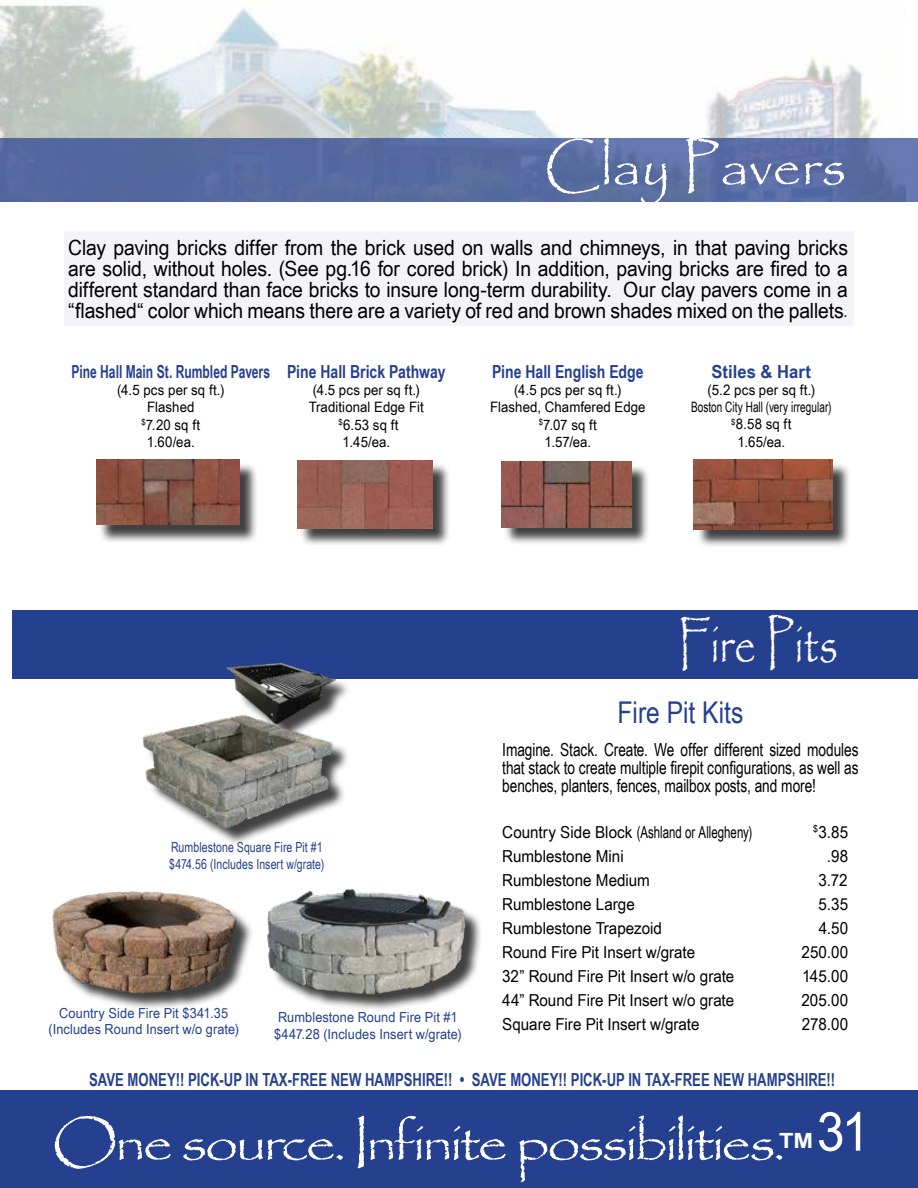
<style>
.page{position:relative;width:918px;height:1188px;background:#fff}
.page>*{position:absolute;margin:0;border:0;box-sizing:border-box;transform-origin:0 0}
.t1{font:57px "Papyrus";color:#fff}
.t2{font:57px "Papyrus";color:#fff;scale:.76 1}
.t3{font:54px "Papyrus";letter-spacing:-.055em;color:#fff;scale:1.13 1}
.t4{font:54px "Arial Narrow";color:#fff;scale:1.13 1}
.t5{font:30px "Arial Narrow";color:#25408f}
.t6{font:21px/21px "Arial Narrow";letter-spacing:-.005em;color:#000;text-align:justify;scale:1.13 1}
.t7{font:700 21px "Arial";color:#fff;scale:1.13 1}
.t8{font:18px/18px "Arial Narrow";letter-spacing:-.005em;color:#000;text-align:justify;scale:.93 1}
.t9{font:700 18px "Arial Narrow";color:#25408f;scale:.89 1}
.t10{font:700 18px "Arial Narrow";color:#25408f;scale:.95 1}
.t11{font:700 18px "Arial Narrow";color:#25408f;scale:.82 1}
.t12{font:700 18px "Arial Narrow";color:#25408f;scale:1.13 1}
.t13{font:16.5px "Arial Narrow";color:#000;scale:1.13 1}
.t14{font:14.4px/17.2px "Arial Narrow";letter-spacing:.005em;color:#000;text-align:center;scale:1.13 1}
.t15{font:13.8px/16.6px "Arial Narrow";letter-spacing:.005em;color:#25408f;scale:1.13 1}
.t16{font:13.8px/16.6px "Arial Narrow";letter-spacing:.005em;color:#25408f;scale:.93 1}
.s1{color:#25408f}
</style>
<div class="page">
<div style="left:0;top:1090px;width:918px;height:98px;background:#25408f"></div>
<img style="left:0;top:5px;width:905px;height:134px">
<div style="left:0;top:139px;width:918px;height:63px;background:linear-gradient(to right,#52679c,#5d70a7)"></div>
<div style="left:271px;top:892px;width:212px;height:119px;background:#000;opacity:.75"></div>
<img style="left:267px;top:889px;width:199px;height:105px">
<div style="left:56px;top:894px;width:198px;height:116px;background:#000;opacity:.75"></div>
<img style="left:52px;top:891px;width:192px;height:111px">
<div style="left:299px;top:463px;width:152px;height:84px;background:#000;opacity:.75"></div>
<img style="left:297px;top:460px;width:135px;height:68px">
<div style="left:503px;top:464px;width:147px;height:82px;background:#000;opacity:.75"></div>
<img style="left:501px;top:462px;width:130px;height:65px">
<div style="left:99px;top:462px;width:159px;height:82px;background:#000;opacity:.75"></div>
<img style="left:96px;top:460px;width:144px;height:65px">
<div style="left:696px;top:462px;width:155px;height:86px;background:#000;opacity:.75"></div>
<img style="left:694px;top:460px;width:138px;height:69px">
<div style="left:13px;top:610px;width:905px;height:69px;background:#25408f"></div>
<div style="left:64px;top:231px;width:790px;height:95px;background:#f4f4f8"></div>
<div style="left:146px;top:666px;width:206px;height:180px;background:#000;opacity:.75"></div>
<img style="left:142px;top:663px;width:193px;height:165px">
<h1 class="t1" style="left:544px;top:132px;width:304px">Clay Pavers</h1>
<p class="t6" style="left:68px;top:236px;width:692px">Clay paving bricks differ from the brick used on walls and chimneys, in that paving bricks are solid, without holes. (See pg.16 for cored brick) In addition, paving bricks are fired to a different standard than face bricks to insure long-term durability. Our clay pavers come in a “flashed“ color which means there are a variety of red and brown shades mixed on the pallets<span class="s1">.</span></p>
<p class="t11" style="left:72px;top:358px;width:244px">Pine Hall Main St. Rumbled Pavers</p>
<p class="t14" style="left:117px;top:381px;width:96px">(4.5 pcs per sq ft.)<br>Flashed<br><sup>$</sup>7.20 sq ft<br>1.60/ea.</p>
<p class="t10" style="left:287px;top:358px;width:168px">Pine Hall Brick Pathway</p>
<p class="t14" style="left:309px;top:381px;width:103px">(4.5 pcs per sq ft.)<br>Traditional Edge Fit <sup>$</sup>6.53 sq ft<br>1.45/ea.</p>
<p class="t10" style="left:492px;top:358px;width:161px">Pine Hall English Edge</p>
<p class="t14" style="left:490px;top:381px;width:139px">(4.5 pcs per sq ft.)<br>Flashed, Chamfered Edge <sup>$</sup>7.07 sq ft<br>1.57/ea.</p>
<p class="t12" style="left:712px;top:358px;width:90px">Stiles &amp; Hart</p>
<p class="t14" style="left:691px;top:381px;width:126px">(5.2 pcs per sq ft.)<br>Boston City Hall (very irregular) <sup>$</sup>8.58 sq ft<br>1.65/ea.</p>
<h1 class="t2" style="left:678px;top:609px;width:212px">Fire Pits</h1>
<h3 class="t5" style="left:618px;top:690px;width:127px">Fire Pit Kits</h3>
<p class="t8" style="left:502px;top:740px;width:385px">Imagine. Stack. Create. We offer different sized modules that stack to create multiple firepit configurations, as well as benches, planters, fences, mailbox posts, and more!</p>
<p class="t13" style="left:502px;top:820px;width:223px">Country Side Block (Ashland or Allegheny)</p>
<p class="t13" style="left:813px;top:820px;width:33px"><sup>$</sup>3.85</p>
<p class="t13" style="left:502px;top:844px;width:109px">Rumblestone Mini</p>
<p class="t13" style="left:827px;top:844px;width:20px">.98</p>
<p class="t13" style="left:502px;top:868px;width:132px">Rumblestone Medium</p>
<p class="t13" style="left:818px;top:868px;width:27px">3.72</p>
<p class="t13" style="left:502px;top:892px;width:119px">Rumblestone Large</p>
<p class="t13" style="left:819px;top:892px;width:28px">5.35</p>
<p class="t13" style="left:502px;top:916px;width:143px">Rumblestone Trapezoid</p>
<p class="t13" style="left:819px;top:916px;width:28px">4.50</p>
<p class="t13" style="left:502px;top:940px;width:172px">Round Fire Pit Insert w/grate</p>
<p class="t13" style="left:802px;top:940px;width:43px">250.00</p>
<p class="t13" style="left:502px;top:964px;width:207px">32” Round Fire Pit Insert w/o grate</p>
<p class="t13" style="left:802px;top:964px;width:42px">145.00</p>
<p class="t13" style="left:502px;top:988px;width:207px">44” Round Fire Pit Insert w/o grate</p>
<p class="t13" style="left:801px;top:988px;width:43px">205.00</p>
<p class="t13" style="left:502px;top:1012px;width:176px">Square Fire Pit Insert w/grate</p>
<p class="t13" style="left:802px;top:1012px;width:43px">278.00</p>
<p class="t9" style="left:89px;top:1066px;width:840px">SAVE MONEY!! PICK-UP IN TAX-FREE NEW HAMPSHIRE!! • SAVE MONEY!! PICK-UP IN TAX-FREE NEW HAMPSHIRE!!</p>
<p class="t16" style="left:169px;top:838px;width:168px">Rumblestone Square Fire Pit #1 $474.56 (Includes Insert w/grate)</p>
<p class="t15" style="left:49px;top:1004px;width:170px;text-align:center">Country Side Fire Pit $341.35 (Includes Round Insert w/o grate)</p>
<p class="t15" style="left:274px;top:1008px;width:168px">Rumblestone Round Fire Pit #1 $447.28 (Includes Insert w/grate)</p>
<h2 class="t4" style="left:817px;top:1092px;width:48px">31</h2>
<h2 class="t3" style="left:52px;top:1110px;width:651px">One source. Infinite possibilities.</h2>
<p class="t7" style="left:779px;top:1126px;width:32px">TM</p>
</div>
